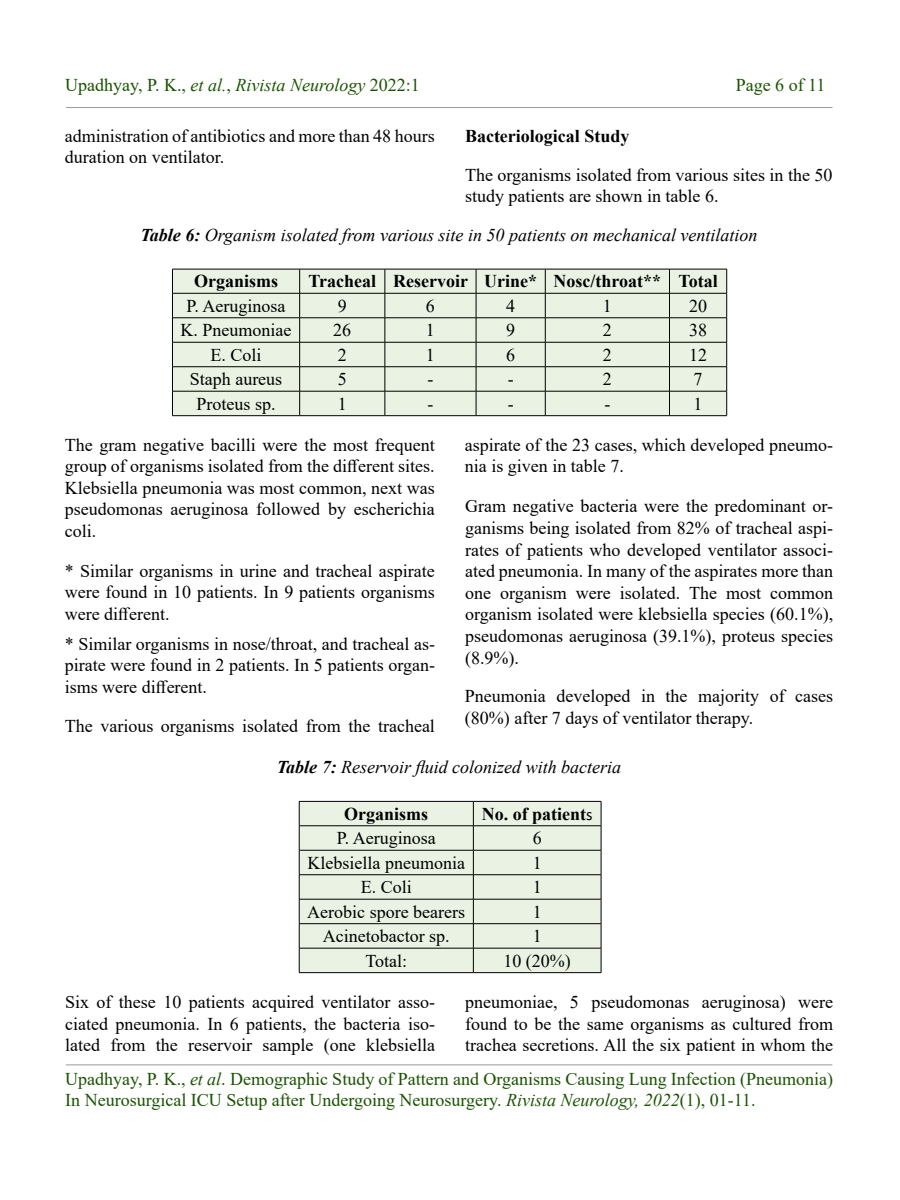
<style>
.page{position:relative;width:900px;height:1200px;background:#fff}
.page>*{position:absolute;margin:0;border:0;box-sizing:border-box;transform-origin:0 0}
.t1{font:18px/21.6px "Times New Roman";color:#000;text-align:justify}
.t2{font:18px/21.6px "Times New Roman";color:#195301}
.t3{font:italic 18px "Times New Roman";color:#000}
.t4{font:700 18px "Times New Roman";color:#000}
.s1{font-style:italic}
.s2{font-weight:700}
.s3{font-family:"Calibri";font-weight:400;font-size:16.5px}
</style>
<div class="page">
<hr style="left:66px;top:107px;width:766px;height:1px;background:#999">
<div style="left:173px;top:270px;width:553px;height:145px;background:#e9f2e3"></div>
<hr style="left:172px;top:269px;width:128px;height:1px;background:#000">
<hr style="left:300px;top:269px;width:85px;height:1px;background:#000">
<hr style="left:385px;top:269px;width:91px;height:1px;background:#000">
<hr style="left:476px;top:269px;width:69px;height:1px;background:#000">
<hr style="left:545px;top:269px;width:124px;height:1px;background:#000">
<hr style="left:669px;top:269px;width:58px;height:1px;background:#000">
<hr style="left:172px;top:293px;width:128px;height:1px;background:#000">
<hr style="left:300px;top:293px;width:85px;height:1px;background:#000">
<hr style="left:385px;top:293px;width:91px;height:1px;background:#000">
<hr style="left:476px;top:293px;width:69px;height:1px;background:#000">
<hr style="left:545px;top:293px;width:124px;height:1px;background:#000">
<hr style="left:669px;top:293px;width:58px;height:1px;background:#000">
<hr style="left:172px;top:318px;width:128px;height:1px;background:#000">
<hr style="left:300px;top:318px;width:85px;height:1px;background:#000">
<hr style="left:385px;top:318px;width:91px;height:1px;background:#000">
<hr style="left:476px;top:318px;width:69px;height:1px;background:#000">
<hr style="left:545px;top:318px;width:124px;height:1px;background:#000">
<hr style="left:669px;top:318px;width:58px;height:1px;background:#000">
<hr style="left:172px;top:342px;width:128px;height:1px;background:#000">
<hr style="left:300px;top:342px;width:85px;height:1px;background:#000">
<hr style="left:385px;top:342px;width:91px;height:1px;background:#000">
<hr style="left:476px;top:342px;width:69px;height:1px;background:#000">
<hr style="left:545px;top:342px;width:124px;height:1px;background:#000">
<hr style="left:669px;top:342px;width:58px;height:1px;background:#000">
<hr style="left:172px;top:366px;width:128px;height:1px;background:#000">
<hr style="left:300px;top:366px;width:85px;height:1px;background:#000">
<hr style="left:385px;top:366px;width:91px;height:1px;background:#000">
<hr style="left:476px;top:366px;width:69px;height:1px;background:#000">
<hr style="left:545px;top:366px;width:124px;height:1px;background:#000">
<hr style="left:669px;top:366px;width:58px;height:1px;background:#000">
<hr style="left:172px;top:391px;width:128px;height:1px;background:#000">
<svg style="left:172px;top:269px;width:1px;height:146px"></svg>
<hr style="left:300px;top:391px;width:85px;height:1px;background:#000">
<svg style="left:299px;top:269px;width:1px;height:146px"></svg>
<hr style="left:385px;top:391px;width:91px;height:1px;background:#000">
<svg style="left:385px;top:269px;width:1px;height:146px"></svg>
<hr style="left:476px;top:391px;width:69px;height:1px;background:#000">
<svg style="left:476px;top:269px;width:1px;height:146px"></svg>
<hr style="left:545px;top:391px;width:124px;height:1px;background:#000">
<svg style="left:545px;top:269px;width:1px;height:146px"></svg>
<hr style="left:669px;top:391px;width:58px;height:1px;background:#000">
<svg style="left:669px;top:269px;width:1px;height:146px"></svg>
<svg style="left:726px;top:269px;width:1px;height:146px"></svg>
<hr style="left:172px;top:415px;width:128px;height:1px;background:#000">
<hr style="left:300px;top:415px;width:85px;height:1px;background:#000">
<hr style="left:385px;top:415px;width:91px;height:1px;background:#000">
<hr style="left:476px;top:415px;width:69px;height:1px;background:#000">
<hr style="left:545px;top:415px;width:124px;height:1px;background:#000">
<hr style="left:669px;top:415px;width:58px;height:1px;background:#000">
<div style="left:300px;top:802px;width:301px;height:170px;background:#e9f2e3"></div>
<hr style="left:299px;top:801px;width:174px;height:1px;background:#000">
<hr style="left:473px;top:801px;width:128px;height:1px;background:#000">
<hr style="left:299px;top:826px;width:174px;height:1px;background:#000">
<hr style="left:473px;top:826px;width:128px;height:1px;background:#000">
<hr style="left:299px;top:850px;width:174px;height:1px;background:#000">
<hr style="left:473px;top:850px;width:128px;height:1px;background:#000">
<hr style="left:299px;top:874px;width:174px;height:1px;background:#000">
<hr style="left:473px;top:874px;width:128px;height:1px;background:#000">
<hr style="left:299px;top:899px;width:174px;height:1px;background:#000">
<hr style="left:473px;top:899px;width:128px;height:1px;background:#000">
<hr style="left:299px;top:923px;width:174px;height:1px;background:#000">
<hr style="left:473px;top:923px;width:128px;height:1px;background:#000">
<hr style="left:299px;top:948px;width:174px;height:1px;background:#000">
<svg style="left:299px;top:802px;width:1px;height:170px"></svg>
<hr style="left:473px;top:948px;width:128px;height:1px;background:#000">
<svg style="left:473px;top:802px;width:1px;height:170px"></svg>
<svg style="left:601px;top:802px;width:1px;height:170px"></svg>
<hr style="left:299px;top:972px;width:174px;height:1px;background:#000">
<hr style="left:473px;top:972px;width:128px;height:1px;background:#000">
<hr style="left:66px;top:1065px;width:766px;height:1px;background:#999">
<p class="t2" style="left:65px;top:74px;width:356px">Upadhyay, P. K., <span class="s1">et al.</span>, <span class="s1">Rivista Neurology</span> 2022:1</p>
<p class="t2" style="left:736px;top:74px;width:91px">Page 6 of 11</p>
<p class="t1" style="left:65px;top:124px;width:371px">administration of antibiotics and more than 48 hours duration on ventilator.</p>
<p class="t4" style="left:465px;top:123px;width:166px">Bacteriological Study</p>
<p class="t1" style="left:465px;top:163px;width:369px">The organisms isolated from various sites in the 50 study patients are shown in table 6.</p>
<p class="t3" style="left:141px;top:223px;width:619px"><span class="s2">Table 6:</span> Organism isolated from various site in 50 patients on mechanical ventilation</p>
<p class="t4" style="left:194px;top:268px;width:86px">Organisms</p>
<p class="t4" style="left:308px;top:268px;width:411px">Tracheal Reservoir Urine* Nosc/throat** Total</p>
<p class="t1" style="left:187px;top:294px;width:101px">P. Aeruginosa</p>
<p class="t1" style="left:338px;top:294px;width:10px">9</p>
<p class="t1" style="left:426px;top:294px;width:10px">6</p>
<p class="t1" style="left:506px;top:294px;width:10px">4</p>
<p class="t1" style="left:603px;top:294px;width:10px">1</p>
<p class="t1" style="left:689px;top:294px;width:19px">20</p>
<p class="t1" style="left:181px;top:319px;width:112px">K. Pneumoniae</p>
<p class="t1" style="left:333px;top:319px;width:19px">26</p>
<p class="t1" style="left:426px;top:319px;width:10px">1</p>
<p class="t1" style="left:506px;top:319px;width:10px">9</p>
<p class="t1" style="left:603px;top:319px;width:10px">2</p>
<p class="t1" style="left:689px;top:319px;width:19px">38</p>
<p class="t1" style="left:211px;top:343px;width:53px">E. Coli</p>
<p class="t1" style="left:338px;top:343px;width:10px">2</p>
<p class="t1" style="left:426px;top:343px;width:10px">1</p>
<p class="t1" style="left:506px;top:343px;width:10px">6</p>
<p class="t1" style="left:603px;top:343px;width:10px">2</p>
<p class="t1" style="left:689px;top:343px;width:19px">12</p>
<p class="t1" style="left:190px;top:368px;width:94px">Staph aureus</p>
<p class="t1" style="left:338px;top:368px;width:10px">5</p>
<p class="t1" style="left:427px;top:368px;width:7px">-</p>
<p class="t1" style="left:508px;top:368px;width:7px">-</p>
<p class="t1" style="left:603px;top:368px;width:10px">2</p>
<p class="t1" style="left:694px;top:368px;width:10px">7</p>
<p class="t1" style="left:197px;top:392px;width:81px">Proteus sp.</p>
<p class="t1" style="left:338px;top:392px;width:10px">1</p>
<p class="t1" style="left:427px;top:392px;width:7px">-</p>
<p class="t1" style="left:508px;top:392px;width:7px">-</p>
<p class="t1" style="left:604px;top:392px;width:7px">-</p>
<p class="t1" style="left:694px;top:392px;width:10px">1</p>
<p class="t1" style="left:65px;top:433px;width:371px">The gram negative bacilli were the most frequent group of organisms isolated from the different sites.<br>Klebsiella pneumonia was most common, next was pseudomonas aeruginosa followed by escherichia coli.</p>
<p class="t1" style="left:65px;top:559px;width:371px">* Similar organisms in urine and tracheal aspirate were found in 10 patients. In 9 patients organisms were different.</p>
<p class="t1" style="left:65px;top:632px;width:372px">* Similar organisms in nose/throat, and tracheal as&shy;pirate were found in 2 patients. In 5 patients organ&shy;isms were different.</p>
<p class="t1" style="left:65px;top:715px;width:372px">The various organisms isolated from the tracheal</p>
<p class="t1" style="left:465px;top:433px;width:370px">aspirate of the 23 cases, which developed pneumo&shy;nia is given in table 7.</p>
<p class="t1" style="left:465px;top:495px;width:370px">Gram negative bacteria were the predominant or&shy;ganisms being isolated from 82% of tracheal aspi&shy;rates of patients who developed ventilator associ&shy;ated pneumonia. In many of the aspirates more than one organism were isolated. The most common organism isolated were klebsiella species (60.1%), pseudomonas aeruginosa (39.1%), proteus species (8.9%).</p>
<p class="t1" style="left:465px;top:685px;width:370px">Pneumonia developed in the majority of cases (80%) after 7 days of ventilator therapy.</p>
<p class="t3" style="left:277px;top:755px;width:346px"><span class="s2">Table 7:</span> Reservoir fluid colonized with bacteria</p>
<p class="t4" style="left:344px;top:801px;width:86px">Organisms</p>
<p class="t4" style="left:482px;top:801px;width:112px">No. of patient<span class="s3">s</span></p>
<p class="t1" style="left:337px;top:827px;width:101px">P. Aeruginosa</p>
<p class="t1" style="left:533px;top:827px;width:10px">6</p>
<p class="t1" style="left:308px;top:851px;width:159px">Klebsiella pneumonia</p>
<p class="t1" style="left:533px;top:851px;width:10px">1</p>
<p class="t1" style="left:361px;top:876px;width:53px">E. Coli</p>
<p class="t1" style="left:533px;top:876px;width:10px">1</p>
<p class="t1" style="left:307px;top:900px;width:159px">Aerobic spore bearers</p>
<p class="t1" style="left:533px;top:900px;width:10px">1</p>
<p class="t1" style="left:323px;top:925px;width:128px">Acinetobactor sp.</p>
<p class="t1" style="left:533px;top:925px;width:10px">1</p>
<p class="t1" style="left:365px;top:949px;width:43px">Total:</p>
<p class="t1" style="left:503px;top:949px;width:69px">10 (20%)</p>
<p class="t1" style="left:65px;top:991px;width:371px">Six of these 10 patients acquired ventilator asso&shy;ciated pneumonia. In 6 patients, the bacteria iso&shy;lated from the reservoir sample (one klebsiella</p>
<p class="t1" style="left:465px;top:991px;width:370px">pneumoniae, 5 pseudomonas aeruginosa) were found to be the same organisms as cultured from trachea secretions. All the six patient in whom the</p>
<p class="t2" style="left:65px;top:1067px;width:769px">Upadhyay, P. K., <span class="s1">et al</span>. Demographic Study of Pattern and Organisms Causing Lung Infection (Pneumonia)<br>In Neurosurgical ICU Setup after Undergoing Neurosurgery. <span class="s1">Rivista Neurology, 2022</span>(1), 01-11.</p>
</div>
